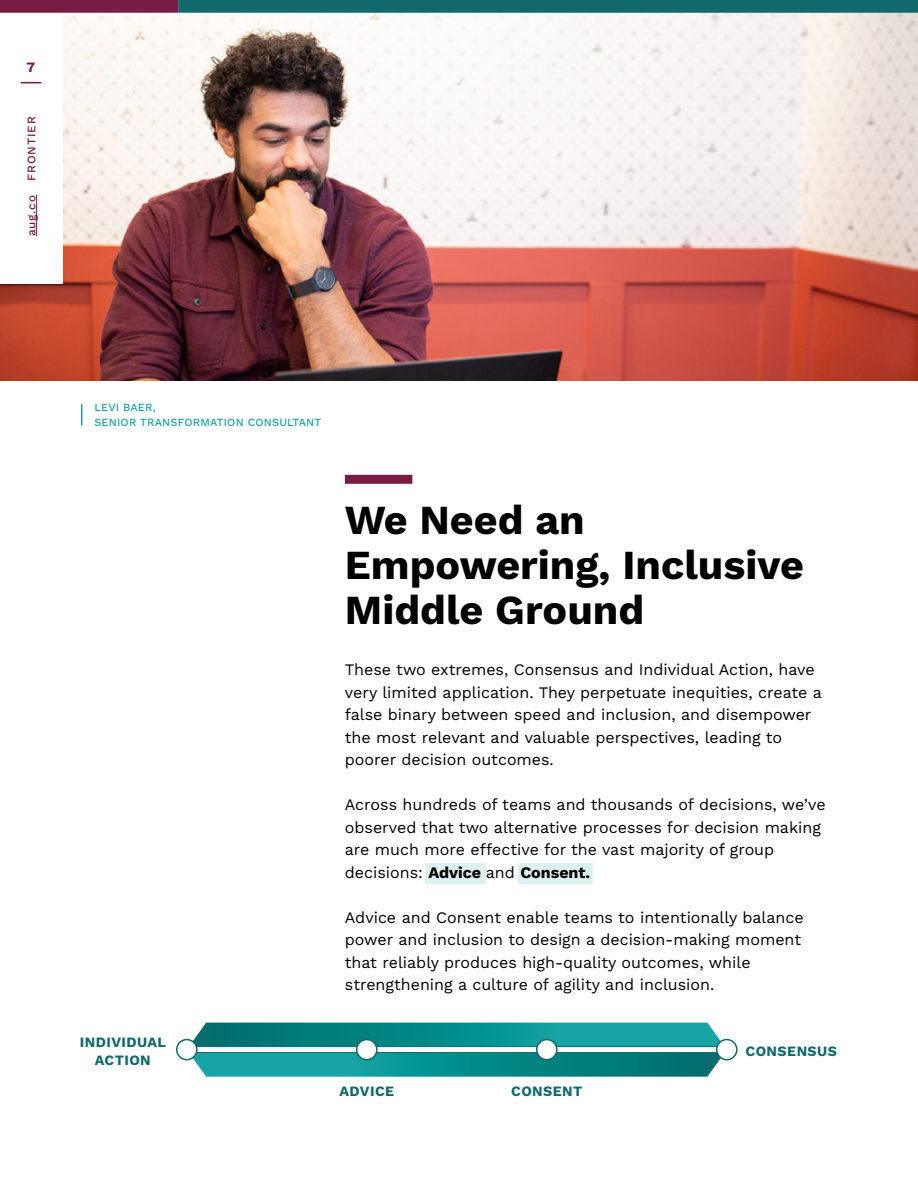
<style>
.page{position:relative;width:918px;height:1188px;background:#fff}
.page>*{position:absolute;margin:0;border:0;box-sizing:border-box;transform-origin:0 0}
.t1{font:700 41.25px/45px "Work Sans";color:#000}
.t2{font:16.05px/22.5px "Work Sans";color:#000}
.t3{font:700 14.25px/18px "Work Sans";letter-spacing:.03em;color:#11696c;text-align:center}
.t4{font:700 14.25px "Work Sans";color:#781c44}
.t5{font:500 11.7px "Work Sans";letter-spacing:.07em;color:#781c44}
.t6{font:500 10.95px/15px "Work Sans";letter-spacing:.02em;color:#1aa3a4}
.s1{font-weight:700}
</style>
<div class="page">
<img style="left:0;top:13px;width:918px;height:367px">
<svg style="left:81px;top:404px;width:1px;height:22px"></svg>
<div style="left:0;top:0;width:62px;height:284px;background:#fff"></div>
<svg style="left:21px;top:82px;width:20px;height:1px"></svg>
<hr style="left:36px;top:195px;width:1px;height:41px;background:#781c44">
<div style="left:345px;top:475px;width:67px;height:9px;background:#781c44"></div>
<div style="left:178px;top:0;width:740px;height:13px;background:#11696c"></div>
<div style="left:0;top:0;width:178px;height:13px;background:#781c44"></div>
<svg style="left:187px;top:1023px;width:540px;height:54px;background:#139292"></svg>
<div style="left:187px;top:1046px;width:540px;height:7px;background:#fff;border:1px solid #11696c"></div>
<div style="left:177px;top:1040px;width:20px;height:20px;background:#fff;border-radius:50%"></div>
<div style="left:176px;top:1039px;width:22px;height:21px;border:2px solid #11696c;border-radius:50%"></div>
<div style="left:717px;top:1040px;width:20px;height:20px;background:#fff;border-radius:50%"></div>
<div style="left:716px;top:1039px;width:22px;height:21px;border:2px solid #11696c;border-radius:50%"></div>
<div style="left:357px;top:1040px;width:20px;height:20px;background:#fff;border-radius:50%"></div>
<div style="left:356px;top:1039px;width:22px;height:21px;border:2px solid #11696c;border-radius:50%"></div>
<div style="left:537px;top:1040px;width:20px;height:20px;background:#fff;border-radius:50%"></div>
<div style="left:536px;top:1039px;width:22px;height:21px;border:2px solid #11696c;border-radius:50%"></div>
<div style="left:518px;top:863px;width:75px;height:20px;background:#ddf1f1"></div>
<div style="left:425px;top:863px;width:61px;height:20px;background:#ddf1f1"></div>
<p class="t4" style="left:27px;top:56px;width:10px">7</p>
<p class="t5" style="left:23px;top:181px;width:66px;rotate:-90deg">FRONTIER</p>
<p class="t5" style="left:23px;top:236px;width:42px;rotate:-90deg">aug.co</p>
<p class="t6" style="left:94px;top:399px;width:228px">LEVI BAER,<br>SENIOR TRANSFORMATION CONSULTANT</p>
<h1 class="t1" style="left:345px;top:495px;width:461px">We Need an<br>Empowering, Inclusive<br>Middle Ground</h1>
<p class="t2" style="left:345px;top:658px;width:479px">These two extremes, Consensus and Individual Action, have very limited application. They perpetuate inequities, create a false binary between speed and inclusion, and disempower the most relevant and valuable perspectives, leading to poorer decision outcomes.</p>
<p class="t2" style="left:345px;top:793px;width:482px">Across hundreds of teams and thousands of decisions, we’ve observed that two alternative processes for decision making are much more effective for the vast majority of group decisions: <span class="s1">Advice</span> and <span class="s1">Consent.</span></p>
<p class="t2" style="left:345px;top:906px;width:460px">Advice and Consent enable teams to intentionally balance power and inclusion to design a decision-making moment that reliably produces high-quality outcomes, while strengthening a culture of agility and inclusion.</p>
<p class="t3" style="left:80px;top:1032px;width:88px">INDIVIDUAL<br>ACTION</p>
<p class="t3" style="left:746px;top:1041px;width:93px">CONSENSUS</p>
<p class="t3" style="left:339px;top:1081px;width:56px">ADVICE</p>
<p class="t3" style="left:511px;top:1081px;width:73px">CONSENT</p>
</div>
